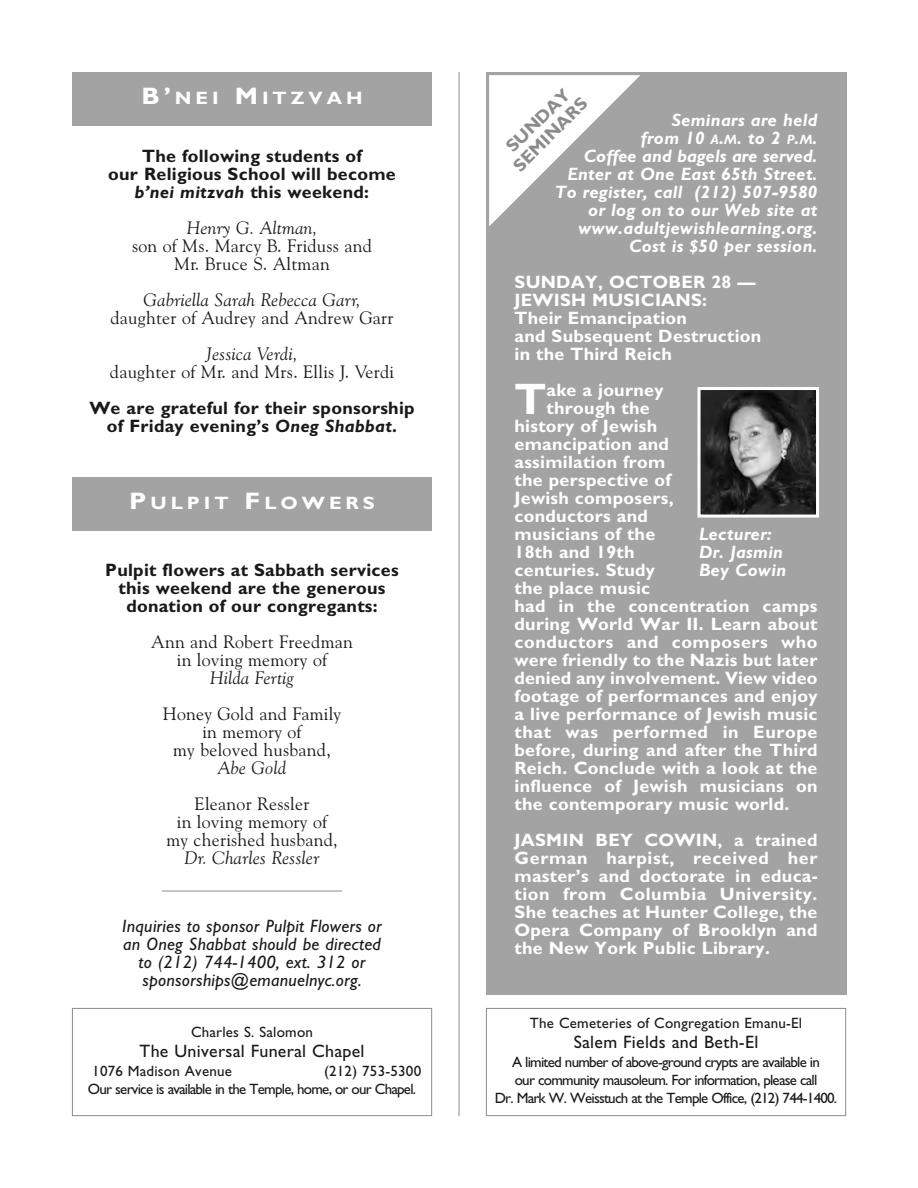
<style>
.page{position:relative;width:918px;height:1188px;background:#fff}
.page>*{position:absolute;margin:0;border:0;box-sizing:border-box;transform-origin:0 0}
.t1{font:700 44.4px "Gill Sans";color:#fff}
.t2{font:700 18px/18px "Gill Sans";letter-spacing:.015em;color:#fff}
.t3{font:18px/18px "Goudy Old Style BT";letter-spacing:.015em;color:#191919;text-align:center}
.t4{font:700 18px/18px "Gill Sans";letter-spacing:.015em;color:#191919;text-align:center}
.t5{font:italic 700 18px/18px "Gill Sans";letter-spacing:.015em;color:#fff;text-align:right}
.t6{font:italic 18px/18px "Gill Sans";letter-spacing:.015em;color:#191919;text-align:center}
.t7{font:italic 18px "Goudy Old Style BT";letter-spacing:.015em;color:#191919}
.t8{font:18px "Gill Sans";letter-spacing:.015em;color:#191919}
.t9{font:700 18px "Gill Sans";letter-spacing:.2em;color:#fff;scale:1.1 1}
.t10{font:700 18px "Gill Sans";letter-spacing:.035em;color:#fff}
.t11{font:700 18px "Gill Sans";color:#8c8c8c}
.t12{font:15px/18px "Gill Sans";letter-spacing:-.05em;color:#191919}
.t13{font:15px "Gill Sans";letter-spacing:.015em;color:#191919}
.s1{font-size:24px}
.s2{font-style:italic}
.s3{font-size:13.5px}
</style>
<div class="page">
<div style="left:72px;top:1008px;width:360px;height:108px;border:1px solid #8c8c8c"></div>
<div style="left:486px;top:1008px;width:360px;height:108px;border:1px solid #8c8c8c"></div>
<hr style="left:459px;top:72px;width:1px;height:1044px;background:#8c8c8c">
<div style="left:72px;top:477px;width:360px;height:54px;background:#a3a3a3"></div>
<div style="left:72px;top:72px;width:360px;height:54px;background:#a3a3a3"></div>
<div style="left:486px;top:72px;width:360px;height:923px;background:#a3a3a3"></div>
<svg style="left:489px;top:75px;width:151px;height:151px"></svg>
<img style="left:702px;top:391px;width:113px;height:123px">
<div style="left:698px;top:387px;width:121px;height:131px;border:3px solid #fff"></div>
<hr style="left:162px;top:891px;width:180px;height:1px;background:#8c8c8c">
<p class="t9" style="left:141px;top:88px;width:203px"><span class="s1">B’</span>NEI <span class="s1">M</span>ITZVAH</p>
<p class="t4" style="left:108px;top:147px;width:289px">The following students of<br>our Religious School will become <span class="s2">b’nei mitzvah</span> this weekend:</p>
<p class="t7" style="left:187px;top:217px;width:132px">Henry G. Altman,</p>
<p class="t3" style="left:132px;top:237px;width:242px">son of Ms. Marcy B. Friduss and<br>Mr. Bruce S. Altman</p>
<p class="t7" style="left:144px;top:289px;width:218px">Gabriella Sarah Rebecca Garr,</p>
<p class="t3" style="left:111px;top:309px;width:285px">daughter of Audrey and Andrew Garr</p>
<p class="t7" style="left:207px;top:343px;width:92px">Jessica Verdi,</p>
<p class="t3" style="left:110px;top:363px;width:286px">daughter of Mr. and Mrs. Ellis J. Verdi</p>
<p class="t4" style="left:89px;top:399px;width:327px">We are grateful for their sponsorship of Friday evening’s <span class="s2">Oneg Shabbat</span>.</p>
<p class="t9" style="left:129px;top:493px;width:225px"><span class="s1">P</span>ULPIT <span class="s1">F</span>LOWERS</p>
<p class="t4" style="left:105px;top:561px;width:295px">Pulpit flowers at Sabbath services this weekend are the generous donation of our congregants:</p>
<p class="t3" style="left:151px;top:633px;width:203px">Ann and Robert Freedman in loving memory of</p>
<p class="t7" style="left:210px;top:667px;width:85px">Hilda Fertig</p>
<p class="t3" style="left:163px;top:705px;width:180px">Honey Gold and Family in memory of<br>my beloved husband,</p>
<p class="t7" style="left:218px;top:757px;width:70px">Abe Gold</p>
<p class="t3" style="left:166px;top:795px;width:173px">Eleanor Ressler<br>in loving memory of my cherished husband,</p>
<p class="t7" style="left:184px;top:847px;width:137px">Dr. Charles Ressler</p>
<p class="t6" style="left:122px;top:917px;width:261px">Inquiries to sponsor Pulpit Flowers or an Oneg Shabbat should be directed to (212) 744-1400, ext. 312 or sponsorships@emanuelnyc.org.</p>
<p class="t13" style="left:191px;top:1023px;width:124px">Charles S. Salomon</p>
<p class="t8" style="left:140px;top:1040px;width:226px">The Universal Funeral Chapel</p>
<p class="t13" style="left:92px;top:1062px;width:141px">1076 Madison Avenue</p>
<p class="t12" style="left:88px;top:1062px;width:335px;text-indent:236px">(212) 753-5300<br>Our service is available in the Temple, home, or our Chapel.</p>
<p class="t11" style="left:501px;top:142px;width:84px;rotate:-45deg">SUNDAY</p>
<p class="t11" style="left:509px;top:161px;width:98px;rotate:-45deg">SEMINARS</p>
<p class="t5" style="left:555px;top:111px;width:264px">Seminars are held<br>from 10 <span class="s3">A</span>.<span class="s3">M</span>. to 2 <span class="s3">P</span>.<span class="s3">M</span>.<br>Coffee and bagels are served.<br>Enter at One East 65th Street.<br>To register, call (212) 507-9580 or log on to our Web site at www.adultjewishlearning.org.<br>Cost is $50 per session.</p>
<p class="t2" style="left:515px;top:273px;width:248px">SUNDAY, OCTOBER 28 —<br>JEWISH MUSICIANS:<br>Their Emancipation<br>and Subsequent Destruction in the Third Reich</p>
<h1 class="t1" style="left:515px;top:373px;width:33px">T</h1>
<p class="t2" style="left:547px;top:381px;width:118px">ake a journey</p>
<p class="t2" style="left:547px;top:399px;width:105px">through the</p>
<p class="t2" style="left:515px;top:417px;width:144px">history of Jewish</p>
<p class="t2" style="left:515px;top:435px;width:156px">emancipation and</p>
<p class="t2" style="left:515px;top:453px;width:152px">assimilation from</p>
<p class="t2" style="left:515px;top:471px;width:158px">the perspective of</p>
<p class="t2" style="left:515px;top:489px;width:161px">Jewish composers,</p>
<p class="t2" style="left:515px;top:507px;width:135px">conductors and</p>
<p class="t2" style="left:515px;top:525px;width:142px">musicians of the</p>
<p class="t2" style="left:515px;top:543px;width:122px">18th and 19th</p>
<p class="t2" style="left:515px;top:561px;width:142px">centuries. Study</p>
<p class="t2" style="left:515px;top:579px;width:137px">the place music</p>
<p class="t2" style="left:515px;top:597px;width:305px">had in the concentration camps</p>
<p class="t2" style="left:515px;top:615px;width:305px">during World War II. Learn about</p>
<p class="t2" style="left:515px;top:633px;width:304px">conductors and composers who</p>
<p class="t2" style="left:515px;top:651px;width:304px">were friendly to the Nazis but later</p>
<p class="t2" style="left:515px;top:669px;width:305px">denied any involvement. View video</p>
<p class="t2" style="left:515px;top:687px;width:305px">footage of performances and enjoy</p>
<p class="t2" style="left:515px;top:705px;width:305px">a live performance of Jewish music</p>
<p class="t10" style="left:515px;top:721px;width:304px">that was performed in Europe</p>
<p class="t2" style="left:515px;top:741px;width:304px">before, during and after the Third</p>
<p class="t2" style="left:515px;top:759px;width:305px">Reich. Conclude with a look at the</p>
<p class="t2" style="left:515px;top:777px;width:304px">influence of Jewish musicians on</p>
<p class="t2" style="left:515px;top:795px;width:276px">the contemporary music world.</p>
<p class="t2" style="left:515px;top:831px;width:305px;text-align:justify">JASMIN BEY COWIN, a trained German harpist, received her master’s and doctorate in educa&shy;tion from Columbia University.<br>She teaches at Hunter College, the Opera Company of Brooklyn and the New York Public Library.</p>
<p class="t5" style="left:699px;top:525px;width:89px;text-align:left">Lecturer:<br>Dr. Jasmin<br>Bey Cowin</p>
<p class="t13" style="left:530px;top:1014px;width:274px">The Cemeteries of Congregation Emanu-El</p>
<p class="t8" style="left:574px;top:1031px;width:186px">Salem Fields and Beth-El</p>
<p class="t12" style="left:495px;top:1053px;width:344px;text-align:center">A limited number of above-ground crypts are available in<br>our community mausoleum. For information, please call<br>Dr. Mark W. Weisstuch at the Temple Office, (212) 744-1400.</p>
</div>
